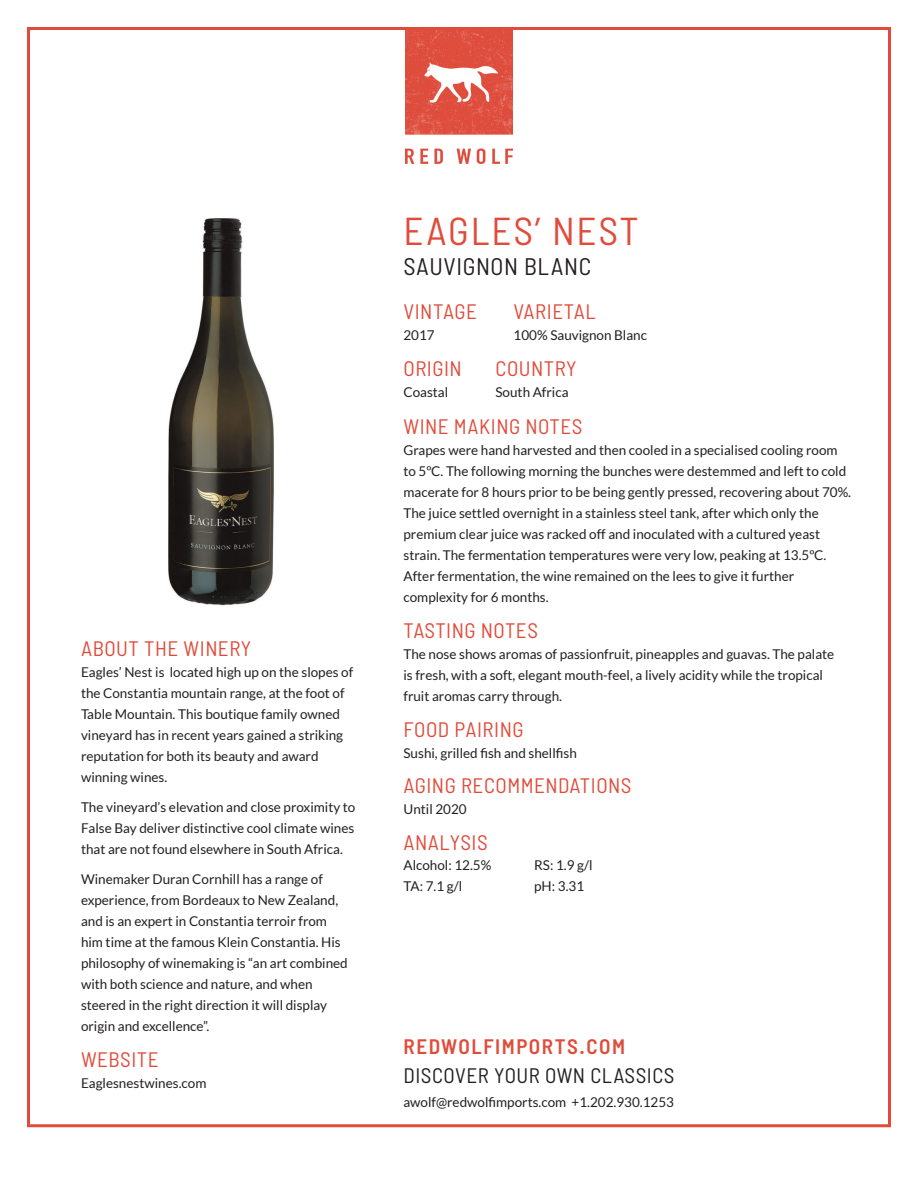
<style>
.page{position:relative;width:918px;height:1188px;background:#fff}
.page>*{position:absolute;margin:0;border:0;box-sizing:border-box;transform-origin:0 0}
.t1{font:semi-condensed 39px "Barlow";letter-spacing:.05em;color:#e04c3b}
.t2{font:semi-condensed 24px "Barlow";letter-spacing:.025em;color:#231f20}
.t3{font:semi-condensed 21px "Barlow";letter-spacing:.025em;color:#e04c3b}
.t4{font:semi-condensed 21px "Barlow";letter-spacing:.025em;color:#231f20}
.t5{font:600 semi-condensed 21px "Barlow";letter-spacing:.075em;color:#e04c3b}
.t6{font:13.5px/21px "Lato";color:#231f20}
</style>
<div class="page">
<img style="left:405px;top:31px;width:108px;height:133px">
<img style="left:168px;top:218px;width:106px;height:388px">
<p class="t3" style="left:81px;top:635px;width:172px">ABOUT THE WINERY</p>
<p class="t6" style="left:81px;top:661px;width:274px">Eagles’ Nest is located high up on the slopes of the Constantia mountain range, at the foot of Table Mountain. This boutique family owned vineyard has in recent years gained a striking reputation for both its beauty and award winning wines.</p>
<p class="t6" style="left:81px;top:796px;width:276px;text-align:justify">The vineyard’s elevation and close proximity to False Bay deliver distinctive cool climate wines that are not found elsewhere in South Africa.</p>
<p class="t6" style="left:81px;top:868px;width:268px">Winemaker Duran Cornhill has a range of experience, from Bordeaux to New Zealand, and is an expert in Constantia terroir from him time at the famous Klein Constantia. His philosophy of winemaking is “an art combined with both science and nature, and when steered in the right direction it will display origin and excellence”.</p>
<p class="t3" style="left:81px;top:1046px;width:79px">WEBSITE</p>
<p class="t6" style="left:81px;top:1072px;width:127px">Eaglesnestwines.com</p>
<p class="t1" style="left:404px;top:206px;width:237px">EAGLES’ NEST</p>
<p class="t2" style="left:404px;top:251px;width:189px">SAUVIGNON BLANC</p>
<p class="t3" style="left:404px;top:298px;width:75px">VINTAGE</p>
<p class="t6" style="left:404px;top:324px;width:33px">2017</p>
<p class="t3" style="left:404px;top:356px;width:60px">ORIGIN</p>
<p class="t6" style="left:404px;top:382px;width:46px">Coastal</p>
<p class="t3" style="left:514px;top:298px;width:83px">VARIETAL</p>
<p class="t6" style="left:514px;top:324px;width:135px">100% Sauvignon Blanc</p>
<p class="t3" style="left:495px;top:356px;width:83px">COUNTRY</p>
<p class="t6" style="left:495px;top:382px;width:75px">South Africa</p>
<p class="t3" style="left:404px;top:414px;width:181px">WINE MAKING NOTES</p>
<p class="t6" style="left:404px;top:440px;width:449px">Grapes were hand harvested and then cooled in a specialised cooling room to 5ºC. The following morning the bunches were destemmed and left to cold macerate for 8 hours prior to be being gently pressed, recovering about 70%.<br>The juice settled overnight in a stainless steel tank, after which only the premium clear juice was racked off and inoculated with a cultured yeast strain. The fermentation temperatures were very low, peaking at 13.5ºC.<br>After fermentation, the wine remained on the lees to give it further complexity for 6 months.</p>
<p class="t3" style="left:404px;top:618px;width:136px">TASTING NOTES</p>
<p class="t6" style="left:404px;top:644px;width:432px">The nose shows aromas of passionfruit, pineapples and guavas. The palate is fresh, with a soft, elegant mouth-feel, a lively acidity while the tropical fruit aromas carry through.</p>
<p class="t3" style="left:404px;top:717px;width:121px">FOOD PAIRING</p>
<p class="t6" style="left:404px;top:743px;width:175px">Sushi, grilled fish and shellfish</p>
<p class="t3" style="left:404px;top:773px;width:230px">AGING RECOMMENDATIONS</p>
<p class="t6" style="left:404px;top:799px;width:65px">Until 2020</p>
<p class="t3" style="left:404px;top:829px;width:86px">ANALYSIS</p>
<p class="t6" style="left:404px;top:855px;width:89px">Alcohol: 12.5%</p>
<p class="t6" style="left:404px;top:876px;width:60px">TA: 7.1 g/l</p>
<p class="t6" style="left:534px;top:855px;width:60px">RS: 1.9 g/l</p>
<p class="t6" style="left:534px;top:876px;width:52px">pH: 3.31</p>
<p class="t5" style="left:404px;top:1034px;width:223px">REDWOLFIMPORTS.COM</p>
<p class="t4" style="left:404px;top:1062px;width:273px">DISCOVER YOUR OWN CLASSICS</p>
<p class="t6" style="left:404px;top:1091px;width:272px">awolf@redwolfimports.com +1.202.930.1253</p>
</div>
